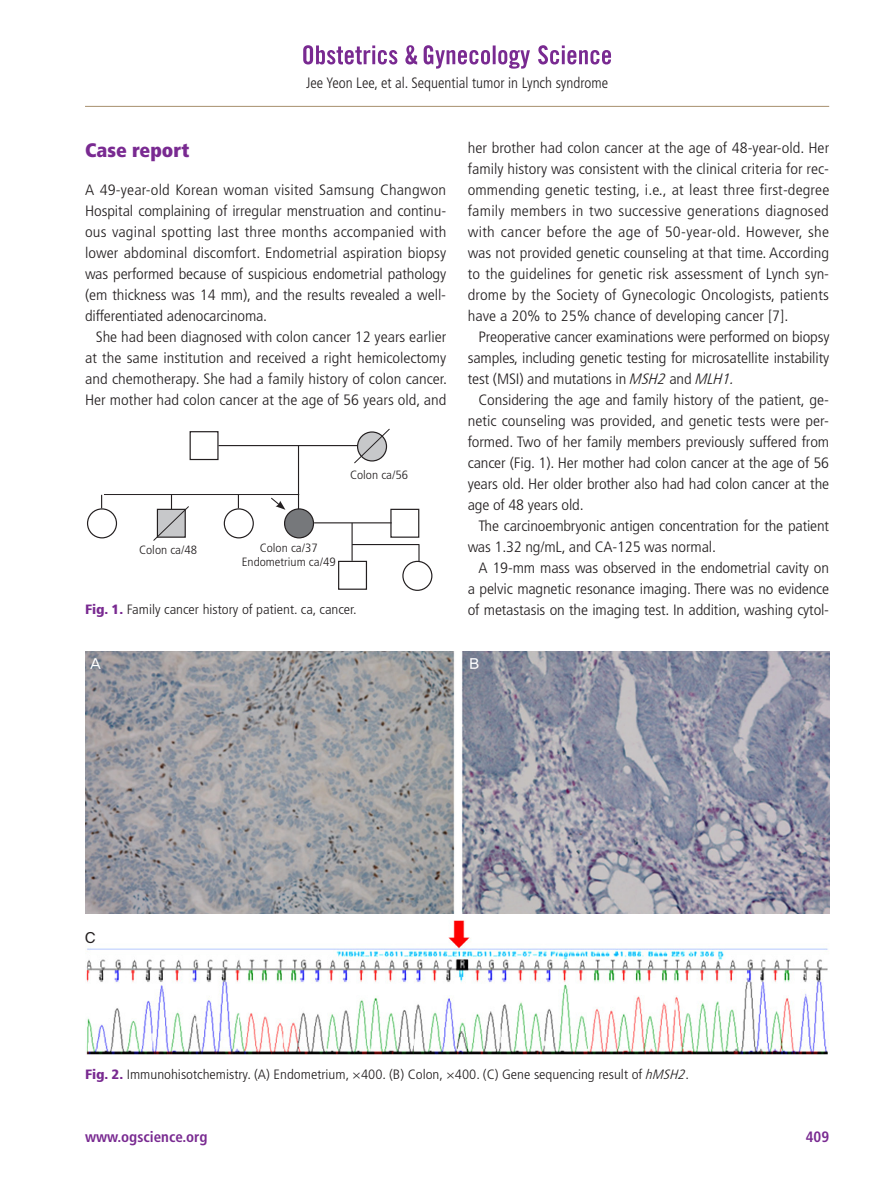
<style>
.page{position:relative;width:893px;height:1191px;background:#fff}
.page>*{position:absolute;margin:0;border:0;box-sizing:border-box;transform-origin:0 0}
.서론_영문{font:900 condensed 19.5px "Frutiger LT Std";color:#792a91}
.본문_영문{font:300 condensed 15px/21px "Frutiger LT Std";letter-spacing:-.01em;color:#231f20;text-align:justify;scale:1.1 1}
.머리말1{font:300 condensed 15px "Frutiger LT Std";color:#231f20}
.t1{font:700 condensed 15px "Frutiger LT Std";color:#792a91}
.그림A-B{font:15px "YDIYGO330";color:#fff}
.그림A-B-2{font:15px "YDIYGO330";color:#231f20}
.표_타이틀{font:300 condensed 13.5px "Frutiger LT Std";color:#231f20;scale:1.1 1}
.표_타이틀-2{font:300 condensed 12px "Frutiger LT Std";color:#231f20;scale:1.1 1}
.s1{font-weight:900;color:#792a91}
.s2{font-style:italic}
</style>
<div class="page">
<hr style="left:85px;top:106px;width:744px;height:1px;background:#ad9676">
<svg style="left:538px;top:45px;width:73px;height:19px"></svg>
<svg style="left:424px;top:45px;width:106px;height:24px"></svg>
<svg style="left:303px;top:45px;width:114px;height:19px"></svg>
<img style="left:85px;top:651px;width:744px;height:262px">
<img style="left:86px;top:920px;width:742px;height:134px">
<hr style="left:298px;top:446px;width:1px;height:69px;background:#231f20">
<div style="left:190px;top:431px;width:29px;height:29px;border:1px solid #231f20"></div>
<div style="left:390px;top:509px;width:29px;height:29px;border:1px solid #231f20"></div>
<div style="left:338px;top:561px;width:29px;height:29px;border:1px solid #231f20"></div>
<div style="left:87px;top:508px;width:30px;height:30px;border:1px solid #231f20;border-radius:50%"></div>
<div style="left:224px;top:508px;width:30px;height:30px;border:1px solid #231f20;border-radius:50%"></div>
<div style="left:285px;top:509px;width:28px;height:29px;background:#76787b;border-radius:50%"></div>
<div style="left:284px;top:508px;width:30px;height:30px;border:1px solid #231f20;border-radius:50%"></div>
<hr style="left:218px;top:445px;width:139px;height:1px;background:#231f20">
<svg style="left:101px;top:495px;width:1px;height:13px"></svg>
<svg style="left:238px;top:495px;width:1px;height:13px"></svg>
<hr style="left:104px;top:494px;width:195px;height:1px;background:#231f20">
<hr style="left:314px;top:522px;width:78px;height:1px;background:#231f20">
<hr style="left:351px;top:523px;width:2px;height:38px;background:#231f20">
<hr style="left:352px;top:544px;width:67px;height:1px;background:#231f20">
<hr style="left:418px;top:544px;width:2px;height:21px;background:#231f20">
<div style="left:403px;top:561px;width:29px;height:29px;background:#fff;border-radius:50%"></div>
<div style="left:402px;top:561px;width:30px;height:30px;border:1px solid #231f20;border-radius:50%"></div>
<svg style="left:271px;top:497px;width:14px;height:13px"></svg>
<svg style="left:153px;top:495px;width:36px;height:46px"></svg>
<svg style="left:353px;top:428px;width:37px;height:36px"></svg>
<p class="머리말1" style="left:306px;top:74px;width:304px">Jee Yeon Lee, et al. Sequential tumor in Lynch syndrome</p>
<p class="서론_영문" style="left:85px;top:138px;width:106px">Case report</p>
<p class="본문_영문" style="left:85px;top:179px;width:330px">A 49-year-old Korean woman visited Samsung Changwon Hospital complaining of irregular menstruation and continu&shy;ous vaginal spotting last three months accompanied with lower abdominal discomfort. Endometrial aspiration biopsy was performed because of suspicious endometrial pathology (em thickness was 14 mm), and the results revealed a well&shy;differentiated adenocarcinoma.</p>
<p class="본문_영문" style="left:85px;top:326px;width:331px;text-indent:11px">She had been diagnosed with colon cancer 12 years earlier at the same institution and received a right hemicolectomy and chemotherapy. She had a family history of colon cancer.<br>Her mother had colon cancer at the age of 56 years old, and</p>
<p class="표_타이틀-2" style="left:139px;top:543px;width:54px">Colon ca/48</p>
<p class="표_타이틀-2" style="left:350px;top:468px;width:54px">Colon ca/56</p>
<p class="표_타이틀-2" style="left:260px;top:541px;width:54px">Colon ca/37</p>
<p class="표_타이틀-2" style="left:242px;top:554px;width:87px">Endometrium ca/49</p>
<p class="표_타이틀" style="left:85px;top:602px;width:248px"><span class="s1">Fig. 1.</span> Family cancer history of patient. ca, cancer.</p>
<p class="본문_영문" style="left:468px;top:137px;width:330px">her brother had colon cancer at the age of 48-year-old. Her family history was consistent with the clinical criteria for rec&shy;ommending genetic testing, i.e., at least three first-degree family members in two successive generations diagnosed with cancer before the age of 50-year-old. However, she was not provided genetic counseling at that time. According to the guidelines for genetic risk assessment of Lynch syn&shy;drome by the Society of Gynecologic Oncologists, patients have a 20% to 25% chance of developing cancer [7].</p>
<p class="본문_영문" style="left:468px;top:326px;width:330px;text-indent:11px">Preoperative cancer examinations were performed on biopsy samples, including genetic testing for microsatellite instability test (MSI) and mutations in <span class="s2">MSH2</span> and <span class="s2">MLH1.</span></p>
<p class="본문_영문" style="left:468px;top:389px;width:330px;text-indent:11px">Considering the age and family history of the patient, ge&shy;netic counseling was provided, and genetic tests were per&shy;formed. Two of her family members previously suffered from cancer (Fig. 1). Her mother had colon cancer at the age of 56 years old. Her older brother also had had colon cancer at the age of 48 years old.</p>
<p class="본문_영문" style="left:468px;top:515px;width:330px;text-indent:11px">The carcinoembryonic antigen concentration for the patient was 1.32 ng/mL, and CA-125 was normal.</p>
<p class="본문_영문" style="left:468px;top:557px;width:330px;text-indent:11px">A 19-mm mass was observed in the endometrial cavity on a pelvic magnetic resonance imaging. There was no evidence of metastasis on the imaging test. In addition, washing cytol-</p>
<p class="그림A-B" style="left:90px;top:655px;width:11px">A</p>
<p class="그림A-B" style="left:470px;top:655px;width:11px">B</p>
<p class="그림A-B-2" style="left:85px;top:929px;width:12px">C</p>
<p class="표_타이틀" style="left:85px;top:1066px;width:551px"><span class="s1">Fig. 2.</span> Immunohisotchemistry. (A) Endometrium, ×400. (B) Colon, ×400. (C) Gene sequencing result of <span class="s2">hMSH2</span>.</p>
<p class="t1" style="left:85px;top:1128px;width:124px">www.ogscience.org</p>
<p class="t1" style="left:806px;top:1128px;width:25px">409</p>
</div>
